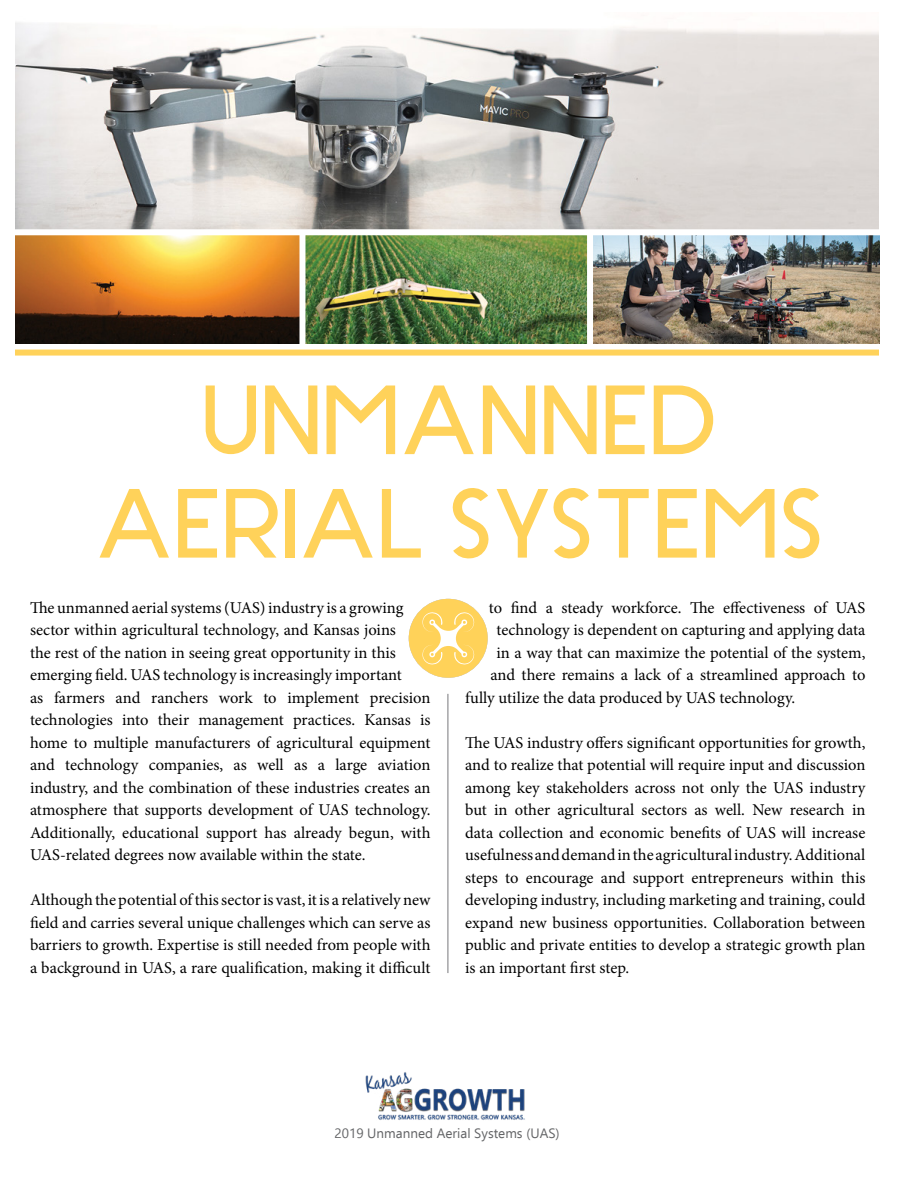
<style>
.page{position:relative;width:918px;height:1188px;background:#fff}
.page>*{position:absolute;margin:0;border:0;box-sizing:border-box;transform-origin:0 0}
.t1{font:91.5px/103.5px "Stark";color:#ffd25a;text-align:center}
.t2{font:16.5px/22.5px "Minion Pro";letter-spacing:-.005em;color:#000;text-align:justify}
.t3{font:13.5px "Ebrima";color:#636466}
</style>
<div class="page">
<img style="left:365px;top:1072px;width:160px;height:48px">
<img style="left:15px;top:235px;width:284px;height:109px">
<img style="left:305px;top:235px;width:574px;height:109px">
<div style="left:587px;top:195px;width:6px;height:160px;background:#fff"></div>
<img style="left:15px;top:22px;width:864px;height:207px">
<hr style="left:448px;top:694px;width:1px;height:279px;background:#77787b">
<div style="left:15px;top:350px;width:864px;height:6px;background:#ffd25a"></div>
<div style="left:409px;top:599px;width:79px;height:79px;background:#ffd259;border-radius:50%"></div>
<svg style="left:422px;top:612px;width:52px;height:53px"></svg>
<h1 class="t1" style="left:95px;top:363px;width:730px">UNMANNED<br>AERIAL SYSTEMS</h1>
<p class="t2" style="left:30px;top:596px;width:402px;text-align:left">The unmanned aerial systems (UAS) industry is a growing sector within agricultural technology, and Kansas joins<br>the rest of the nation in seeing great opportunity in this emerging field. UAS technology is increasingly important<br>as farmers and ranchers work to implement precision technologies into their management practices. Kansas is home to multiple manufacturers of agricultural equipment and technology companies, as well as a large aviation industry, and the combination of these industries creates an atmosphere that supports development of UAS technology.<br>Additionally, educational support has already begun, with UAS-related degrees now available within the state.</p>
<p class="t2" style="left:30px;top:889px;width:402px">Although the potential of this sector is vast, it is a relatively new field and carries several unique challenges which can serve as barriers to growth. Expertise is still needed from people with a background in UAS, a rare qualification, making it difficult</p>
<p class="t2" style="left:489px;top:596px;width:378px">to find a steady workforce. The effectiveness of UAS</p>
<p class="t2" style="left:497px;top:619px;width:370px">technology is dependent on capturing and applying data</p>
<p class="t2" style="left:497px;top:641px;width:370px">in a way that can maximize the potential of the system,</p>
<p class="t2" style="left:490px;top:664px;width:376px">and there remains a lack of a streamlined approach to</p>
<p class="t2" style="left:465px;top:687px;width:332px">fully utilize the data produced by UAS technology.</p>
<p class="t2" style="left:465px;top:731px;width:402px">The UAS industry offers significant opportunities for growth, and to realize that potential will require input and discussion among key stakeholders across not only the UAS industry but in other agricultural sectors as well. New research in data collection and economic benefits of UAS will increase usefulness and demand in the agricultural industry. Additional steps to encourage and support entrepreneurs within this developing industry, including marketing and training, could expand new business opportunities. Collaboration between public and private entities to develop a strategic growth plan is an important first step.</p>
<p class="t3" style="left:335px;top:1124px;width:227px">2019 Unmanned Aerial Systems (UAS)</p>
</div>
